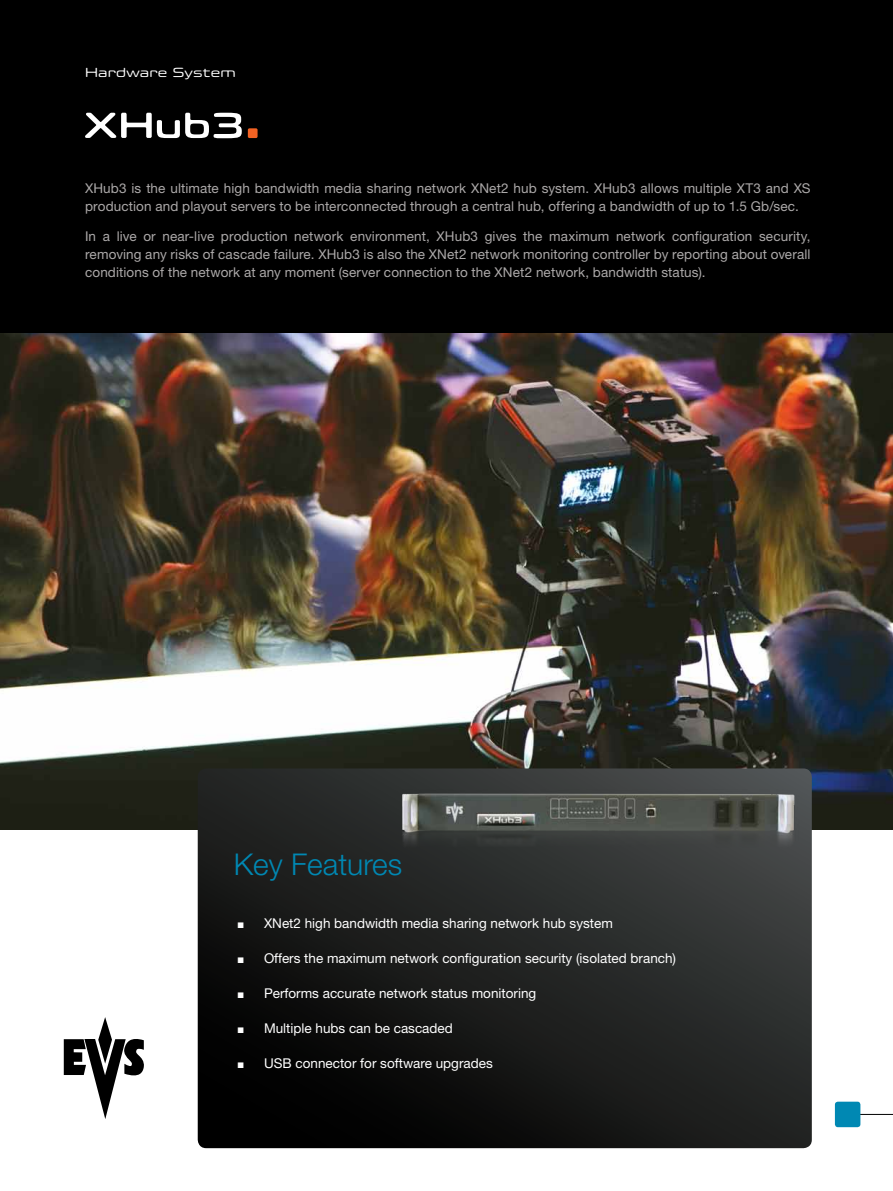
<style>
.page{position:relative;width:893px;height:1191px;background:#fff}
.page>*{position:absolute;margin:0;border:0;box-sizing:border-box;transform-origin:0 0}
.t1{font:300 30px "Helvetica Neue LT Std";color:#0088b3}
.t2{font:13.5px/18px "Helvetica Neue LT Std";letter-spacing:.01em;color:#aca9a9}
.t3{font:13.5px "Helvetica Neue LT Std";color:#fff}
.t4{font:13.5px "Eurostile Candy LT Pro";letter-spacing:.01em;color:#fff}
.s1{font-family:"Arial";font-size:12px}
</style>
<div class="page">
<div style="left:0;top:0;width:893px;height:333px;background:#000"></div>
<img style="left:0;top:333px;width:893px;height:496px">
<div style="left:248px;top:128px;width:10px;height:10px;background:#f26223;border-radius:2px"></div>
<svg style="left:85px;top:113px;width:157px;height:25px"></svg>
<hr style="left:850px;top:1114px;width:43px;height:1px;background:#000">
<div style="left:835px;top:1101px;width:25px;height:26px;background:#0088b3;border-radius:3px"></div>
<svg style="left:64px;top:1017px;width:80px;height:102px"></svg>
<svg style="left:198px;top:768px;width:614px;height:380px;background:#1e1f1e"></svg>
<img style="left:396px;top:790px;width:404px;height:80px">
<p class="t4" style="left:85px;top:65px;width:152px">Hardware System</p>
<p class="t2" style="left:85px;top:178px;width:727px">XHub3 is the ultimate high bandwidth media sharing network XNet2 hub system. XHub3 allows multiple XT3 and XS production and playout servers to be interconnected through a central hub, offering a bandwidth of up to 1.5 Gb/sec.</p>
<p class="t2" style="left:85px;top:227px;width:727px;text-align:justify">In a live or near-live production network environment, XHub3 gives the maximum network configuration security, removing any risks of cascade failure. XHub3 is also the XNet2 network monitoring controller by reporting about overall conditions of the network at any moment (server connection to the XNet2 network, bandwidth status).</p>
<h1 class="t1" style="left:234px;top:846px;width:170px">Key Features</h1>
<p class="t3" style="left:237px;top:914px;width:377px"><span class="s1">■</span> XNet2 high bandwidth media sharing network hub system</p>
<p class="t3" style="left:237px;top:949px;width:441px"><span class="s1">■</span> Offers the maximum network configuration security (isolated branch)</p>
<p class="t3" style="left:237px;top:984px;width:301px"><span class="s1">■</span> Performs accurate network status monitoring</p>
<p class="t3" style="left:237px;top:1019px;width:217px"><span class="s1">■</span> Multiple hubs can be cascaded</p>
<p class="t3" style="left:237px;top:1054px;width:257px"><span class="s1">■</span> USB connector for software upgrades</p>
</div>
